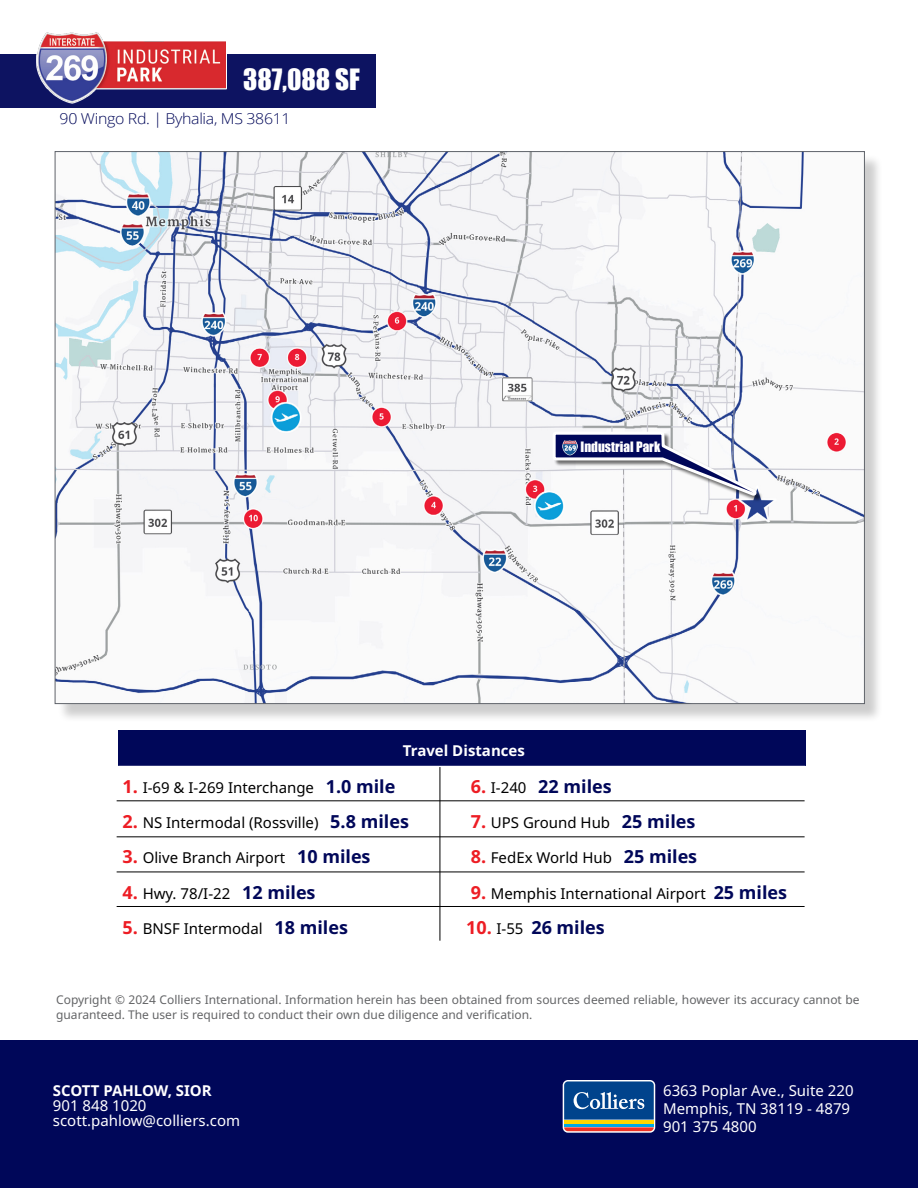
<style>
.page{position:relative;width:918px;height:1188px;background:#fff}
.page>*{position:absolute;margin:0;border:0;box-sizing:border-box;transform-origin:0 0}
.t1{font:27px "Impact";color:#fff}
.t2{font:700 18px "Noto Sans";color:#000759}
.t3{font:15px "Noto Sans";color:#000}
.t4{font:15px/18px "Noto Sans";color:#fff}
.t5{font:700 15px "Noto Sans";color:#fff}
.t6{font:300 15px "Open Sans";letter-spacing:-.02em;color:#000759;scale:1.06 1}
.t7{font:13.2px "Impact";color:#fff}
.t8{font:12px/15px "Noto Sans";color:#636466}
.s1{font-weight:700;font-size:18px;color:#ed1d24}
.s2{font-weight:700;font-size:18px;color:#000759}
.s3{color:#ed1d24}
.s4{font-weight:400;font-size:15px;color:#000}
</style>
<div class="page">
<div style="left:0;top:1040px;width:918px;height:148px;background:#000759"></div>
<div style="left:563px;top:1080px;width:92px;height:53px;background:#fbd2cf;border-radius:5px"></div>
<hr style="left:564px;top:1124px;width:90px;height:3px;background:#00a8e4">
<hr style="left:564px;top:1120px;width:90px;height:4px;background:#ffd600">
<svg style="left:564px;top:1127px;width:90px;height:4px"></svg>
<svg style="left:564px;top:1081px;width:90px;height:39px;background:#215b9b"></svg>
<div style="left:57px;top:154px;width:827px;height:569px;background:#000;opacity:.2"></div>
<img style="left:57px;top:153px;width:806px;height:549px">
<div style="left:118px;top:731px;width:687px;height:35px;background:#000759"></div>
<svg style="left:118px;top:767px;width:687px;height:174px"></svg>
<div style="left:554px;top:433px;width:209px;height:69px;background:#000;opacity:.55"></div>
<svg style="left:551px;top:430px;width:208px;height:68px"></svg>
<img style="left:562px;top:440px;width:15px;height:15px">
<div style="left:0;top:54px;width:376px;height:54px;background:#0d1361"></div>
<svg style="left:37px;top:51px;width:190px;height:53px"></svg>
<img style="left:38px;top:32px;width:188px;height:71px">
<hr style="left:117px;top:800px;width:688px;height:1px;background:#000">
<hr style="left:440px;top:767px;width:1px;height:174px;background:#000">
<hr style="left:117px;top:906px;width:688px;height:1px;background:#000">
<hr style="left:117px;top:872px;width:688px;height:1px;background:#000">
<hr style="left:117px;top:836px;width:688px;height:1px;background:#000">
<h1 class="t1" style="left:243px;top:58px;width:118px">387,088 SF</h1>
<p class="t6" style="left:60px;top:108px;width:219px">90 Wingo Rd. | Byhalia, MS 38611</p>
<p class="t7" style="left:581px;top:437px;width:81px">Industrial Park</p>
<p class="t5" style="left:403px;top:740px;width:123px">Travel Distances</p>
<p class="t3" style="left:123px;top:777px;width:274px"><span class="s1">1.</span> I-69 &amp; I-269 Interchange <span class="s2">1.0 mile</span></p>
<p class="t2" style="left:471px;top:774px;width:142px"><span class="s3">6.</span> <span class="s4">I-240</span> 22 miles</p>
<p class="t3" style="left:123px;top:812px;width:288px"><span class="s1">2.</span> NS Intermodal (Rossville) <span class="s2">5.8 miles</span></p>
<p class="t3" style="left:471px;top:812px;width:226px"><span class="s1">7.</span> UPS Ground Hub <span class="s2">25 miles</span></p>
<p class="t3" style="left:123px;top:847px;width:250px"><span class="s1">3.</span> Olive Branch Airport <span class="s2">10 miles</span></p>
<p class="t3" style="left:471px;top:847px;width:228px"><span class="s1">8.</span> FedEx World Hub <span class="s2">25 miles</span></p>
<p class="t3" style="left:123px;top:883px;width:195px"><span class="s1">4.</span> Hwy. 78/I-22 <span class="s2">12 miles</span></p>
<p class="t3" style="left:471px;top:883px;width:318px"><span class="s1">9.</span> Memphis International Airport <span class="s2">25 miles</span></p>
<p class="t3" style="left:123px;top:918px;width:227px"><span class="s1">5.</span> BNSF Intermodal <span class="s2">18 miles</span></p>
<p class="t2" style="left:466px;top:915px;width:140px"><span class="s3">10.</span> <span class="s4">I-55</span> 26 miles</p>
<p class="t8" style="left:56px;top:992px;width:805px">Copyright © 2024 Colliers International. Information herein has been obtained from sources deemed reliable, however its accuracy cannot be guaranteed. The user is required to conduct their own due diligence and verification.</p>
<p class="t5" style="left:53px;top:1080px;width:160px">SCOTT PAHLOW, SIOR</p>
<p class="t4" style="left:53px;top:1098px;width:189px;line-height:15px">901 848 1020 scott.pahlow@colliers.com</p>
<p class="t4" style="left:663px;top:1082px;width:192px">6363 Poplar Ave., Suite 220<br>Memphis, TN 38119 - 4879<br>901 375 4800</p>
</div>
